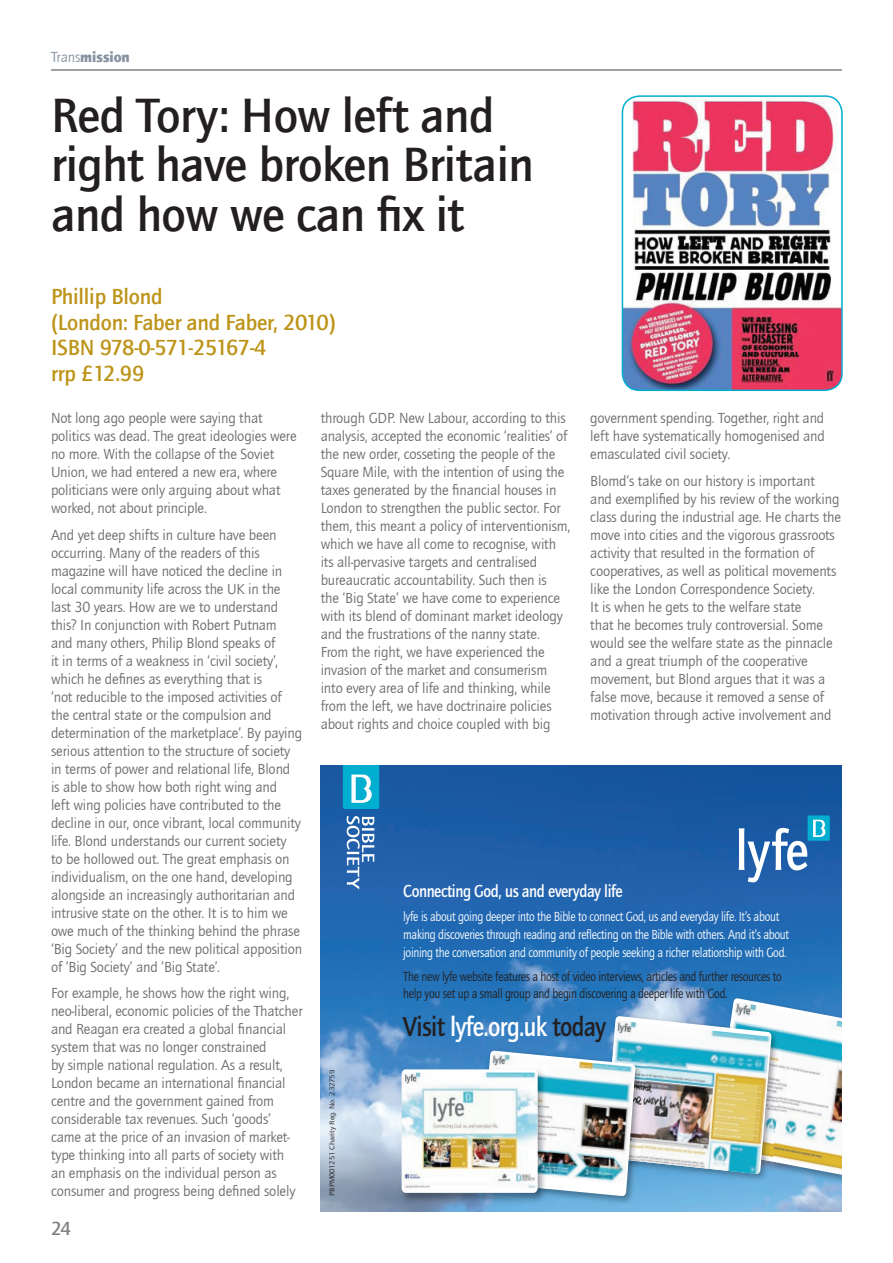
<style>
.page{position:relative;width:893px;height:1263px;background:#fff}
.page>*{position:absolute;margin:0;border:0;box-sizing:border-box;transform-origin:0 0}
.t1{font:500 49.5px/49.5px "ITC Quay Sans Com";letter-spacing:-.01em;color:#231f20}
.t2{font:500 28.35px "ITC Quay Sans Com";letter-spacing:-.025em;color:#fff;scale:.88 1}
.t3{font:500 22.5px/25.5px "ITC Quay Sans Com";letter-spacing:-.01em;color:#bd9418}
.t4{font:500 19.5px "ITC Quay Sans Com";color:#808285}
.t5{font:500 17.85px "ITC Quay Sans Com";letter-spacing:-.025em;color:#fff;scale:.88 1}
.t6{font:15px/18px "ITC Quay Sans Com";letter-spacing:-.01em;color:#6c6d70}
.t7{font:900 15px "ITC Quay Sans Com";letter-spacing:-.01em;color:#8492a0}
.t8{font:13.65px/17.9px "ITC Quay Sans Com";letter-spacing:-.025em;color:#fff;scale:.88 1}
.t9{font:13.65px/17.9px "ITC Quay Sans Com";letter-spacing:-.025em;color:#231f20;scale:.88 1}
.t10{font:7.35px "ITC Quay Sans Com";color:#231f20;scale:1.14 1}
.s1{font-weight:400}
.s2{color:#231f20}
</style>
<div class="page">
<hr style="left:51px;top:69px;width:791px;height:2px;background:#808285">
<img style="left:622px;top:98px;width:220px;height:292px">
<div style="left:622px;top:95px;width:221px;height:296px;border:2px solid #00aecf;border-radius:17px"></div>
<img style="left:321px;top:765px;width:521px;height:447px">
<svg style="left:347px;top:816px;width:27px;height:73px"></svg>
<svg style="left:343px;top:765px;width:36px;height:44px"></svg>
<div style="left:807px;top:815px;width:23px;height:26px;background:#00aecf"></div>
<svg style="left:813px;top:820px;width:12px;height:17px"></svg>
<svg style="left:739px;top:828px;width:68px;height:54px"></svg>
<img style="left:712px;top:990px;width:130px;height:8px">
<img style="left:481px;top:1196px;width:158px;height:14px">
<img style="left:481px;top:998px;width:361px;height:198px">
<img style="left:484px;top:1053px;width:150px;height:131px">
<img style="left:397px;top:1065px;width:152px;height:141px">
<img style="left:475px;top:1065px;width:74px;height:136px">
<img style="left:484px;top:1065px;width:65px;height:112px">
<div style="left:402px;top:1069px;width:135px;height:124px;background:#fff;border-radius:4px"></div>
<img style="left:402px;top:1072px;width:135px;height:116px">
<p class="t7" style="left:51px;top:47px;width:80px"><span class="s1">Trans</span>mission</p>
<h1 class="t1" style="left:51px;top:89px;width:484px">Red Tory: How left and right have broken Britain and how we can fix it</h1>
<h3 class="t3" style="left:51px;top:284px;width:286px">Phillip Blond<br>(London: Faber and Faber, 2010)<br>ISBN 978-0-571-25167-4<br>rrp £12.99</h3>
<p class="t6" style="left:51px;top:409px;width:247px">Not long ago people were saying that politics was dead. The great ideologies were no more. With the collapse of the Soviet Union, we had entered a new era, where politicians were only arguing about what worked, not about principle.</p>
<p class="t6" style="left:51px;top:525px;width:253px">And yet deep shifts in culture have been occurring. Many of the readers of this magazine will have noticed the decline in local community life across the UK in the last 30 years. How are we to understand this? In conjunction with Robert Putnam and many others, Philip Blond speaks of<br>it in terms of a weakness in ‘civil society’, which he defines as everything that is<br>‘not reducible to the imposed activities of the central state or the compulsion and determination of the marketplace’. By paying serious attention to the structure of society in terms of power and relational life, Blond is able to show how both right wing and<br>left wing policies have contributed to the decline in our, once vibrant, local community life. Blond understands our current society<br>to be hollowed out. The great emphasis on individualism, on the one hand, developing alongside an increasingly authoritarian and intrusive state on the other. It is to him we owe much of the thinking behind the phrase ‘Big Society’ and the new political apposition of ‘Big Society’ and ‘Big State’.</p>
<p class="t6" style="left:51px;top:984px;width:253px">For example, he shows how the right wing, neo-liberal, economic policies of the Thatcher and Reagan era created a global financial system that was no longer constrained<br>by simple national regulation. As a result, London became an international financial centre and the government gained from considerable tax revenues. Such ‘goods’ came at the price of an invasion of market&shy;type thinking into all parts of society with<br>an emphasis on the individual person as consumer and progress being defined solely</p>
<h3 class="t4" style="left:51px;top:1216px;width:23px">25</h3>
<h3 class="t4" style="left:61px;top:1216px;width:12px">4</h3>
<p class="t6" style="left:321px;top:409px;width:251px">through GDP. New Labour, according to this analysis, accepted the economic ‘realities’ of the new order, cosseting the people of the Square Mile, with the intention of using the taxes generated by the financial houses in London to strengthen the public sector. For them, this meant a policy of interventionism, which we have all come to recognise, with its all-pervasive targets and centralised bureaucratic accountability. Such then is<br>the ‘Big State’ we have come to experience with its blend of dominant market ideology and the frustrations of the nanny state.<br>From the right, we have experienced the invasion of the market and consumerism into every area of life and thinking, while from the left, we have doctrinaire policies about rights and choice coupled with big</p>
<p class="t6" style="left:590px;top:409px;width:236px;text-align:justify">government spending. Together, right and left have systematically homogenised and emasculated civil society.</p>
<p class="t6" style="left:590px;top:471px;width:252px">Blomd’s take on our history is important<br>and exemplified by his review of the working class during the industrial age. He charts the move into cities and the vigorous grassroots activity that resulted in the formation of cooperatives, as well as political movements like the London Correspondence Society.<br>It is when he gets to the welfare state<br>that he becomes truly controversial. Some would see the welfare state as the pinnacle and a great triumph of the cooperative movement, but Blond argues that it was a false move, because it removed a sense of motivation through active involvement and</p>
<p class="t10" style="left:328px;top:1196px;width:112px;rotate:-90deg">PBPM001251 Charity Reg. No. 232759</p>
<p class="t5" style="left:403px;top:880px;width:251px">Connecting God, us and everyday life</p>
<p class="t8" style="left:403px;top:907px;width:440px">lyfe is about going deeper into the Bible to connect God, us and everyday life. It’s about making discoveries through reading and reflecting on the Bible with others. And it’s about joining the conversation and community of people seeking a richer relationship with God.</p>
<p class="t9" style="left:403px;top:967px;width:432px">The new lyfe website features a host of video interviews, articles and further resources to help you set up a small group and begin discovering a deeper life with God.</p>
<h2 class="t2" style="left:403px;top:1009px;width:232px"><span class="s2">Visit</span> lyfe.org.uk <span class="s2">today</span></h2>
</div>
